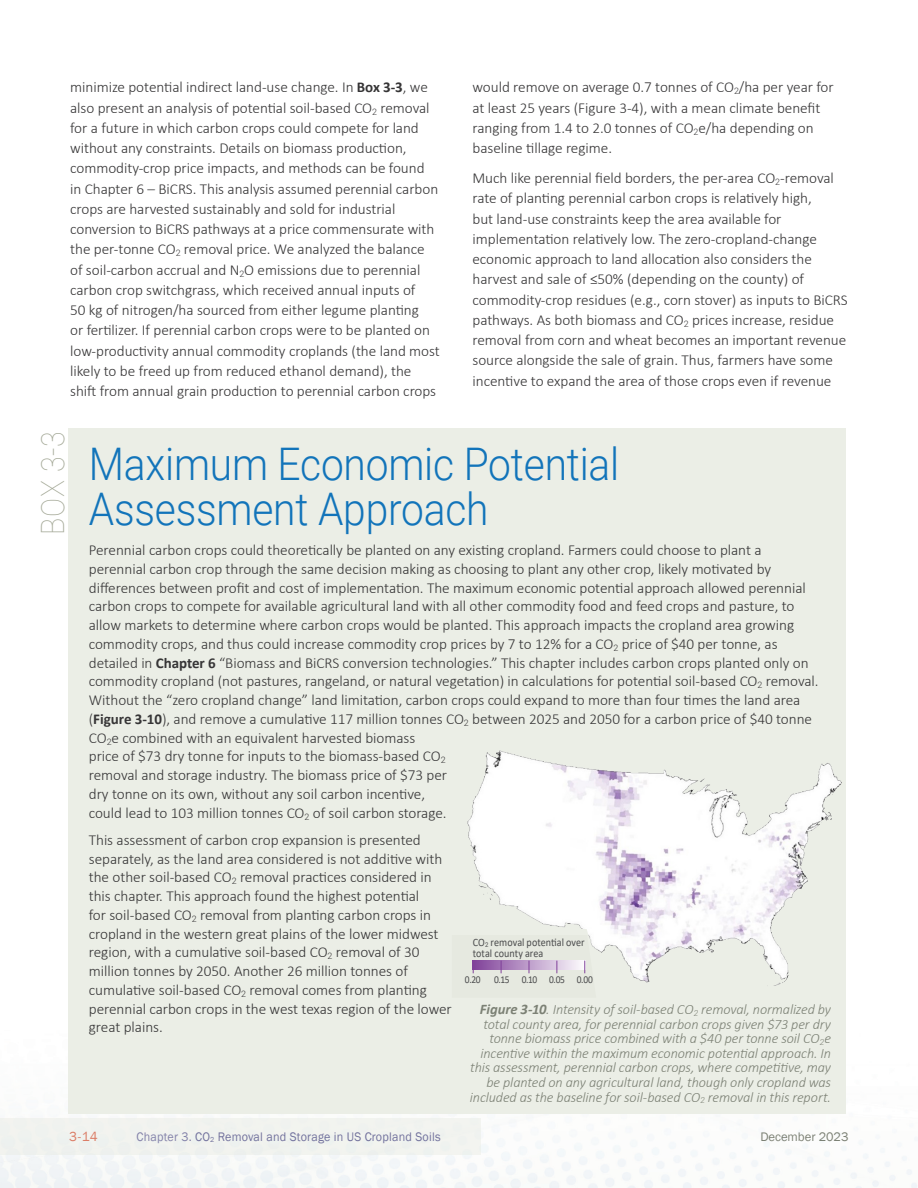
<style>
.page{position:relative;width:918px;height:1188px;background:#fff}
.page>*{position:absolute;margin:0;border:0;box-sizing:border-box;transform-origin:0 0}
._00_Box_Heading-01{font:300 45px/45px "Roboto";letter-spacing:-.005em;color:#1274ba;scale:.91 1}
._00_Box_Number{font:100 32.1px "Roboto";color:#a6aa99;scale:.89 1}
._00_Box_Text{font:300 15.15px/18.8px "Calibri";letter-spacing:-.005em;color:#363536}
._05_text_with_GREP_styles{font:300 15.15px/20.2px "Calibri";letter-spacing:-.005em;color:#363536}
._00_Box_caption{font:italic 300 14.25px/14.7px "Calibri";letter-spacing:-.01em;color:#7c8175;text-align:right}
.t1{font:13.5px "Franklin Gothic";color:#db7d67}
.t2{font:12.75px "Franklin Gothic";letter-spacing:.015em;color:#72729d;scale:.95 1}
.t3{font:12.75px "Franklin Gothic";letter-spacing:-.005em;color:#7c8175}
.t4{font:11.25px/10.5px "Calibri";color:#4b4c4d;scale:.9 1}
.t5{font:10.5px "Calibri";letter-spacing:-.03em;color:#4b4c4d;scale:.9 1}
.s1{font-weight:700;font-size:15px}
.s2{font-family:"Roboto";font-size:6.6px}
.s3{font-weight:700;font-size:14.7px}
.s4{color:#8483aa}
</style>
<div class="page">
<div style="left:0;top:1118px;width:481px;height:36px;background:#f0f3ef"></div>
<div style="left:69px;top:428px;width:777px;height:686px;background:#ebeee6"></div>
<img style="left:467px;top:750px;width:375px;height:236px">
<svg style="left:467px;top:935px;width:129px;height:51px"></svg>
<p class="_05_text_with_GREP_styles" style="left:70px;top:77px;width:371px">minimize potential indirect land-use change. In <span class="s1">Box 3-3</span>, we also present an analysis of potential soil-based CO<sub>2</sub> removal for a future in which carbon crops could compete for land without any constraints. Details on biomass production, commodity-crop price impacts, and methods can be found<br>in Chapter 6 – BiCRS. This analysis assumed perennial carbon crops are harvested sustainably and sold for industrial conversion to BiCRS pathways at a price commensurate with the per-tonne CO<sub>2</sub> removal price. We analyzed the balance of soil-carbon accrual and N<sub>2</sub>O emissions due to perennial carbon crop switchgrass, which received annual inputs of<br>50 kg of nitrogen/ha sourced from either legume planting<br>or fertilizer. If perennial carbon crops were to be planted on low-productivity annual commodity croplands (the land most likely to be freed up from reduced ethanol demand), the shift from annual grain production to perennial carbon crops</p>
<p class="_05_text_with_GREP_styles" style="left:472px;top:77px;width:363px">would remove on average 0.7 tonnes of CO<sub>2</sub>/ha per year for at least 25 years (Figure 3-4), with a mean climate benefit ranging from 1.4 to 2.0 tonnes of CO<sub>2</sub>e/ha depending on baseline tillage regime.</p>
<p class="_05_text_with_GREP_styles" style="left:472px;top:168px;width:377px">Much like perennial field borders, the per-area CO<sub>2</sub>-removal rate of planting perennial carbon crops is relatively high,<br>but land-use constraints keep the area available for implementation relatively low. The zero-cropland-change economic approach to land allocation also considers the harvest and sale of ≤50% (depending on the county) of commodity-crop residues (e.g., corn stover) as inputs to BiCRS pathways. As both biomass and CO<sub>2</sub> prices increase, residue removal from corn and wheat becomes an important revenue source alongside the sale of grain. Thus, farmers have some incentive to expand the area of those crops even if revenue</p>
<p class="_00_Box_Number" style="left:30px;top:535px;width:118px;rotate:-90deg">BOX 3-3</p>
<p class="_00_Box_Heading-01" style="left:89px;top:440px;width:585px">Maximum Economic Potential<br>Assessment Approach</p>
<p class="_00_Box_Text" style="left:89px;top:540px;width:731px">Perennial carbon crops could theoretically be planted on any existing cropland. Farmers could choose to plant a perennial carbon crop through the same decision making as choosing to plant any other crop, likely motivated by differences between profit and cost of implementation. The maximum economic potential approach allowed perennial carbon crops to compete for available agricultural land with all other commodity food and feed crops and pasture, to allow markets to determine where carbon crops would be planted. This approach impacts the cropland area growing commodity crops, and thus could increase commodity crop prices by 7 to 12% for a CO<sub>2</sub> price of $40 per tonne, as detailed in <span class="s1">Chapter 6</span> “Biomass and BiCRS conversion technologies.” This chapter includes carbon crops planted only on commodity cropland (not pastures, rangeland, or natural vegetation) in calculations for potential soil-based CO<sub>2</sub> removal.<br>Without the “zero cropland change” land limitation, carbon crops could expand to more than four times the land area (<span class="s1">Figure 3-10</span>), and remove a cumulative 117 million tonnes CO<sub>2</sub> between 2025 and 2050 for a carbon price of $40 tonne CO<sub>2</sub>e combined with an equivalent harvested biomass<br>price of $73 dry tonne for inputs to the biomass-based CO<sub>2<br></sub>removal and storage industry. The biomass price of $73 per<br>dry tonne on its own, without any soil carbon incentive,<br>could lead to 103 million tonnes CO<sub>2</sub> of soil carbon storage.</p>
<p class="_00_Box_Text" style="left:89px;top:830px;width:365px">This assessment of carbon crop expansion is presented separately, as the land area considered is not additive with the other soil-based CO<sub>2</sub> removal practices considered in this chapter. This approach found the highest potential<br>for soil-based CO<sub>2</sub> removal from planting carbon crops in cropland in the western great plains of the lower midwest region, with a cumulative soil-based CO<sub>2</sub> removal of 30 million tonnes by 2050. Another 26 million tonnes of cumulative soil-based CO<sub>2</sub> removal comes from planting perennial carbon crops in the west texas region of the lower great plains.</p>
<p class="t4" style="left:473px;top:937px;width:126px">CO<span class="s2">2</span> removal potential over total county area</p>
<p class="t5" style="left:465px;top:972px;width:19px">0.20</p>
<p class="t5" style="left:494px;top:972px;width:19px">0.15</p>
<p class="t5" style="left:522px;top:972px;width:19px">0.10</p>
<p class="t5" style="left:549px;top:972px;width:19px">0.05</p>
<p class="t5" style="left:577px;top:972px;width:19px">0.00</p>
<p class="_00_Box_caption" style="left:470px;top:1002px;width:363px"><span class="s3">Figure 3-10</span>. Intensity of soil-based CO<sub>2</sub> removal, normalized by total county area, for perennial carbon crops given $73 per dry tonne biomass price combined with a $40 per tonne soil CO<sub>2</sub>e incentive within the maximum economic potential approach. In this assessment, perennial carbon crops, where competitive, may be planted on any agricultural land, though only cropland was included as the baseline for soil-based CO<sub>2</sub> removal in this report.</p>
<p class="t1" style="left:69px;top:1128px;width:30px">3-14</p>
<p class="t2" style="left:137px;top:1129px;width:322px"><span class="s4">Chapter 3.</span> CO<sub>2</sub> Removal and Storage in US Cropland Soils</p>
<p class="t3" style="left:760px;top:1129px;width:90px">December 2023</p>
</div>
